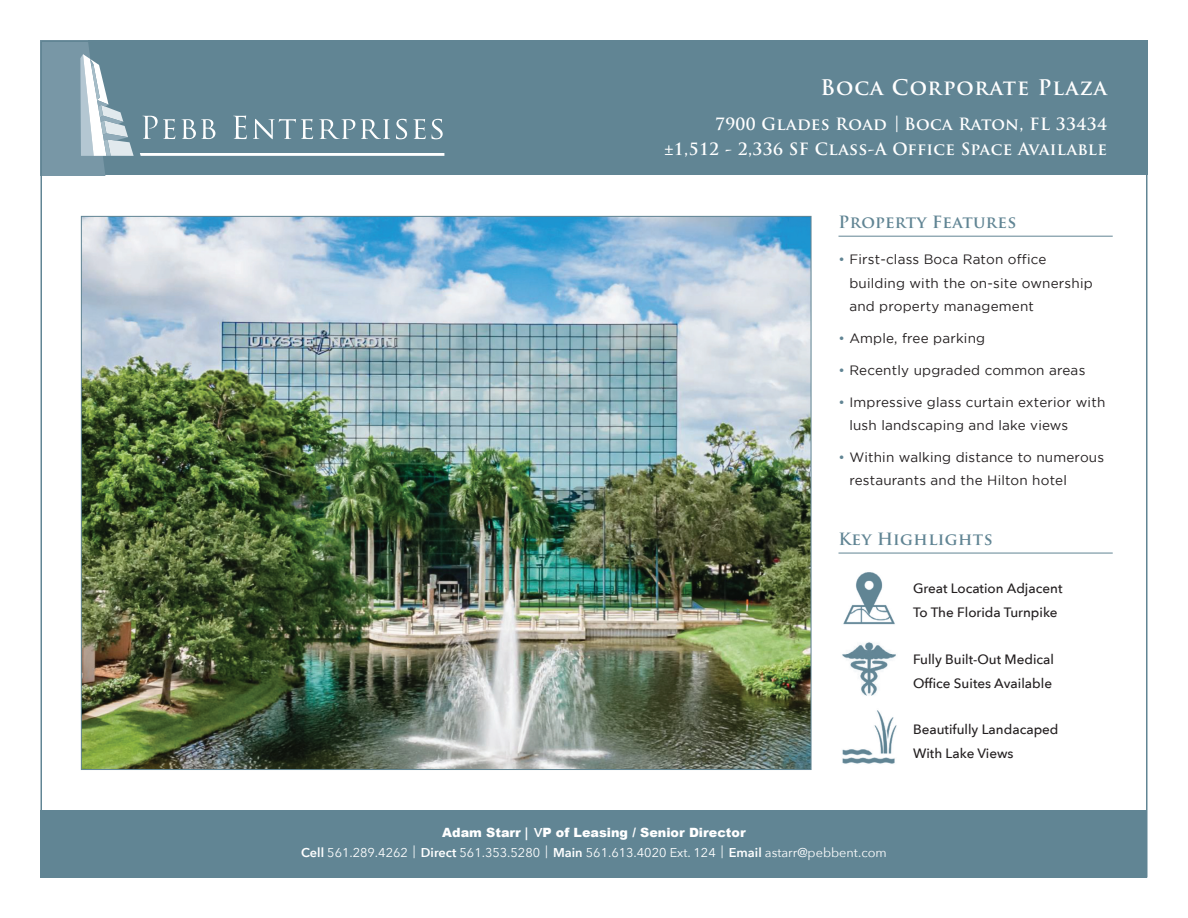
<style>
.page{position:relative;width:1188px;height:918px;background:#fff}
.page>*{position:absolute;margin:0;border:0;box-sizing:border-box;transform-origin:0 0}
.t1{font:700 21px "Trajan Pro";letter-spacing:.05em;color:#fff}
.t2{font:700 16.5px/25.5px "Trajan Pro";letter-spacing:.025em;color:#fff;text-align:right}
.t3{font:700 16.5px "Trajan Pro";letter-spacing:.025em;color:#618594}
.t4{font:13.5px/23.2px "Gotham";letter-spacing:.015em;color:#231f20}
.t5{font:500 13.5px/24px "Avenir Next";color:#231f20}
.t6{font:12.75px/20px "Avenir Next";color:#fff;text-align:center}
.s1{color:#618594}
.s2{font-family:"Arial";font-weight:900}
.s3{font-weight:600}
</style>
<div class="page">
<div style="left:40px;top:40px;width:1108px;height:136px;background:#618594"></div>
<svg style="left:143px;top:116px;width:32px;height:23px"></svg>
<svg style="left:181px;top:119px;width:34px;height:20px"></svg>
<svg style="left:233px;top:115px;width:14px;height:24px"></svg>
<svg style="left:253px;top:119px;width:60px;height:20px"></svg>
<svg style="left:319px;top:119px;width:36px;height:20px"></svg>
<svg style="left:361px;top:119px;width:29px;height:20px"></svg>
<svg style="left:396px;top:119px;width:11px;height:20px"></svg>
<svg style="left:413px;top:119px;width:30px;height:20px"></svg>
<svg style="left:140px;top:153px;width:304px;height:3px"></svg>
<svg style="left:43px;top:43px;width:91px;height:133px"></svg>
<div style="left:40px;top:810px;width:1107px;height:68px;background:#618594"></div>
<hr style="left:838px;top:236px;width:275px;height:1px;background:#618594">
<img style="left:83px;top:218px;width:726px;height:550px">
<hr style="left:838px;top:553px;width:275px;height:1px;background:#618594">
<img style="left:842px;top:710px;width:55px;height:54px">
<img style="left:843px;top:572px;width:52px;height:53px">
<img style="left:842px;top:642px;width:54px;height:54px">
<p class="t1" style="left:821px;top:76px;width:288px">Boca Corporate Plaza</p>
<p class="t2" style="left:664px;top:111px;width:444px">7900 Glades Road | Boca Raton, FL 33434 ±1,512 - 2,336 SF Class-A Office Space Available</p>
<p class="t3" style="left:838px;top:212px;width:179px">Property Features</p>
<p class="t4" style="left:849px;top:249px;width:245px;text-indent:-11px"><span class="s1">•</span> First-class Boca Raton office building with the on-site ownership and property management</p>
<p class="t4" style="left:838px;top:328px;width:148px"><span class="s1">•</span> Ample, free parking</p>
<p class="t4" style="left:838px;top:359px;width:248px"><span class="s1">•</span> Recently upgraded common areas</p>
<p class="t4" style="left:849px;top:391px;width:257px;text-indent:-11px"><span class="s1">•</span> Impressive glass curtain exterior with lush landscaping and lake views</p>
<p class="t4" style="left:849px;top:446px;width:256px;text-indent:-11px"><span class="s1">•</span> Within walking distance to numerous restaurants and the Hilton hotel</p>
<p class="t3" style="left:838px;top:529px;width:156px">Key Highlights</p>
<p class="t6" style="left:301px;top:823px;width:587px"><span class="s2">Adam Starr</span> <span class="s3">| V</span><span class="s2">P of Leasing / Senior Director<br></span><span class="s3">Cell</span> 561.289.4262 | <span class="s3">Direct</span> 561.353.5280 | <span class="s3">Main</span> 561.613.4020 Ext. 124 | <span class="s3">Email</span> astarr@pebbent.com</p>
<p class="t5" style="left:913px;top:577px;width:151px">Great Location Adjacent<br>To The Florida Turnpike</p>
<p class="t5" style="left:913px;top:647px;width:143px">Fully Built-Out Medical<br>Office Suites Available</p>
<p class="t5" style="left:913px;top:718px;width:147px">Beautifully Landacaped<br>With Lake Views</p>
</div>
